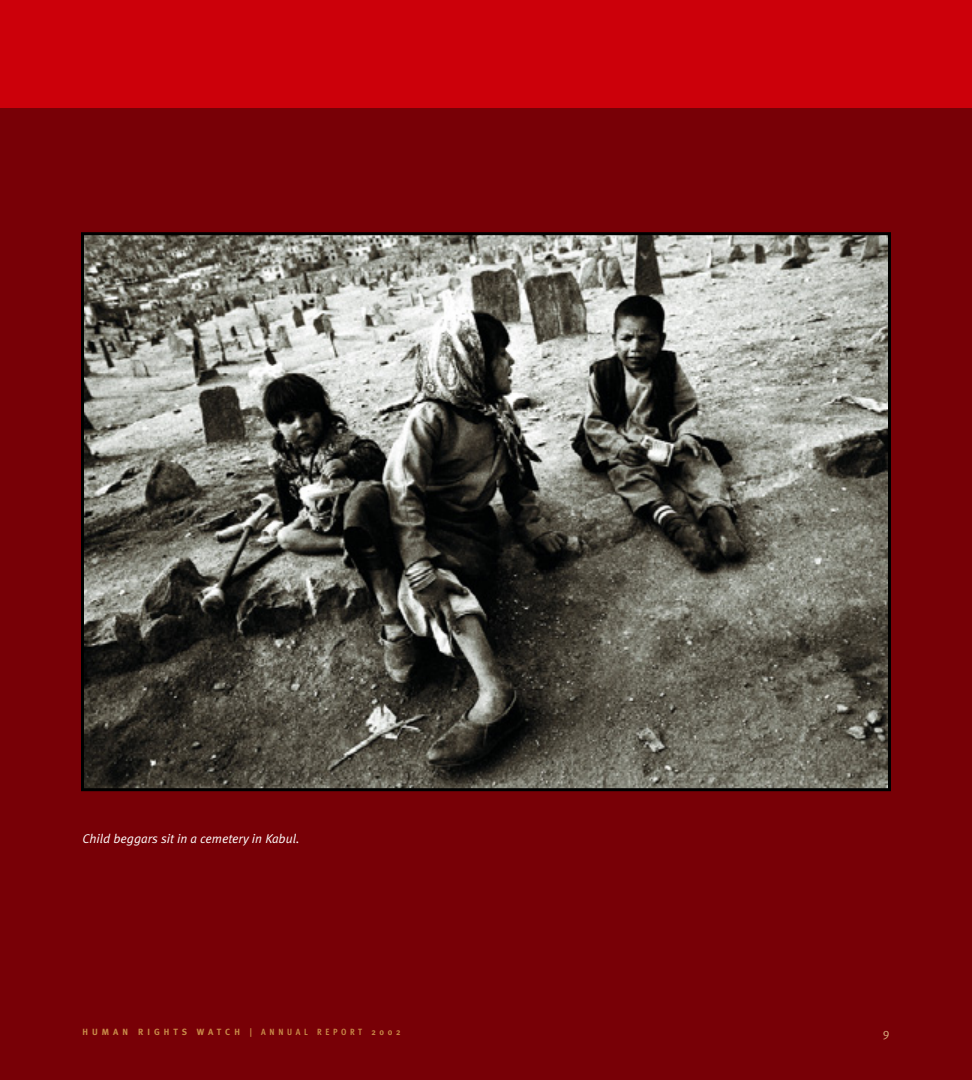
<style>
.page{position:relative;width:972px;height:1080px;background:#780006}
.page>*{position:absolute;margin:0;border:0;box-sizing:border-box;transform-origin:0 0}
.t1{font:italic 12.75px "Meta Normal";color:#fff}
.t2{font:12px "Meta Normal";color:#d8ad7f}
.t3{font:700 9px "Meta Cond";letter-spacing:.41em;color:#c88b48}
.s1{font-family:"Meta"}
</style>
<div class="page">
<div style="left:0;top:0;width:972px;height:108px;background:#cc000a"></div>
<img style="left:85px;top:236px;width:802px;height:551px">
<div style="left:81px;top:232px;width:810px;height:559px;border:3px solid #000"></div>
<p class="t1" style="left:82px;top:834px;width:219px">Child beggars sit in a cemetery in Kabul.</p>
<p class="t3" style="left:82px;top:1029px;width:319px"><span class="s1">HUMAN RIGHTS WATCH</span> | ANNUAL REPORT 2002</p>
<p class="t2" style="left:883px;top:1028px;width:8px">9</p>
</div>
